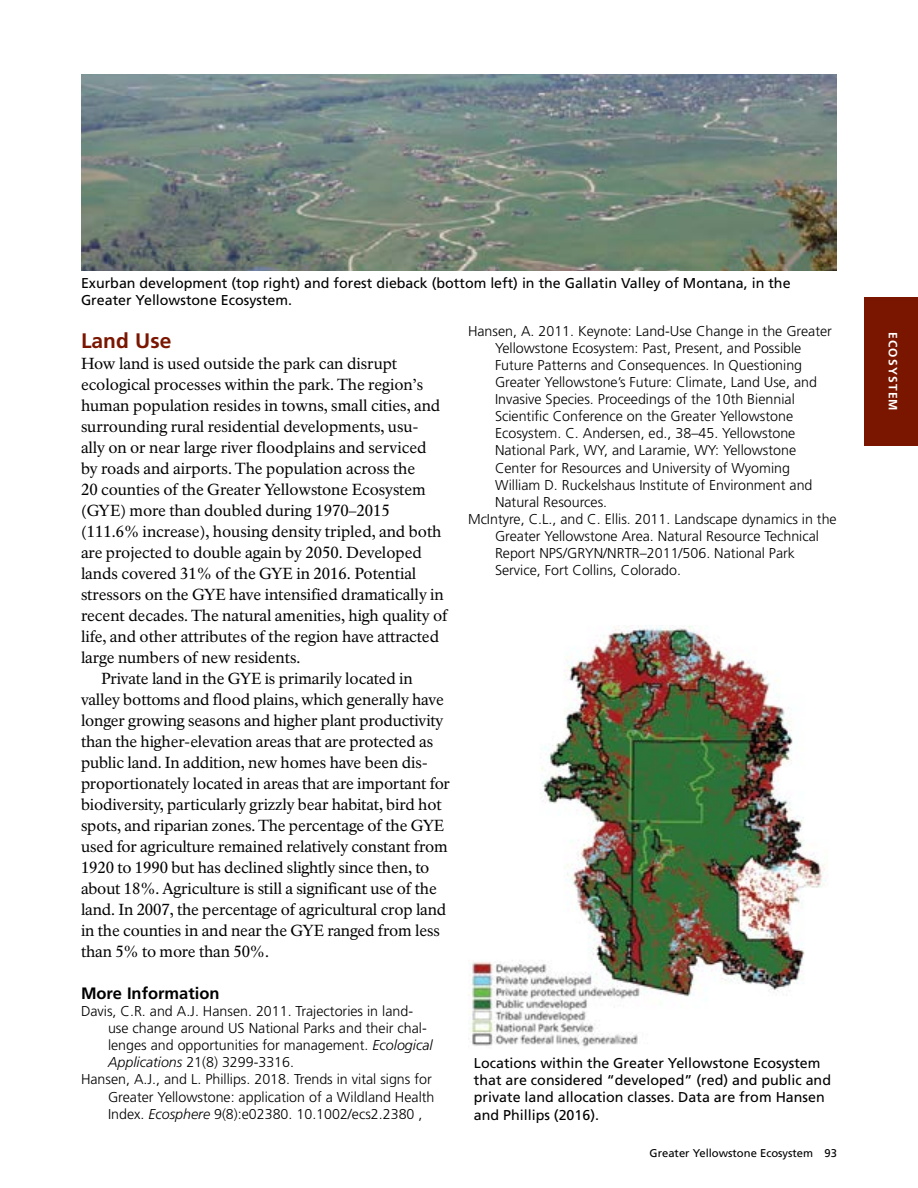
<style>
.page{position:relative;width:918px;height:1188px;background:#fff}
.page>*{position:absolute;margin:0;border:0;box-sizing:border-box;transform-origin:0 0}
.Heading_2__Ch_3{font:700 21px "Frutiger LT Std";color:#7a1600}
.Heading_3{font:700 16.5px "Frutiger LT Std";color:#000}
.Body_Text__first_par{font:15.75px/21px "NPS Rawlinson OT";color:#000}
.Body_Text__following{font:15.75px/21px "NPS Rawlinson OT";letter-spacing:-.01em;color:#000}
.References{font:300 14.25px/17.1px "Frutiger LT Std";color:#000}
.Graphic_Caption{font:14.25px/17.1px "Frutiger LT Std";color:#000}
.t1{font:700 12px "Frutiger LT Std";letter-spacing:.1em;color:#fff}
.t2{font:11.25px "Frutiger LT Std";color:#000}
.s1{font-style:italic}
</style>
<div class="page">
<div style="left:864px;top:297px;width:54px;height:149px;background:#7a1600"></div>
<img style="left:81px;top:75px;width:756px;height:195px">
<img style="left:468px;top:625px;width:358px;height:422px">
<p class="Graphic_Caption" style="left:81px;top:274px;width:711px">Exurban development (top right) and forest dieback (bottom left) in the Gallatin Valley of Montana, in the<br>Greater Yellowstone Ecosystem.</p>
<h2 class="Heading_2__Ch_3" style="left:81px;top:328px;width:92px">Land Use</h2>
<p class="Body_Text__first_par" style="left:81px;top:353px;width:368px">How land is used outside the park can disrupt ecological processes within the park. The region’s human population resides in towns, small cities, and surrounding rural residential developments, usu-<br>ally on or near large river floodplains and serviced<br>by roads and airports. The population across the<br>20 counties of the Greater Yellowstone Ecosystem (GYE) more than doubled during 1970–2015 (111.6% increase), housing density tripled, and both are projected to double again by 2050. Developed lands covered 31% of the GYE in 2016. Potential stressors on the GYE have intensified dramatically in recent decades. The natural amenities, high quality of life, and other attributes of the region have attracted large numbers of new residents.</p>
<p class="Body_Text__following" style="left:81px;top:668px;width:370px;text-indent:20px">Private land in the GYE is primarily located in valley bottoms and flood plains, which generally have longer growing seasons and higher plant productivity than the higher-elevation areas that are protected as public land. In addition, new homes have been dis&shy;proportionately located in areas that are important for biodiversity, particularly grizzly bear habitat, bird hot spots, and riparian zones. The percentage of the GYE used for agriculture remained relatively constant from 1920 to 1990 but has declined slightly since then, to about 18%. Agriculture is still a significant use of the land. In 2007, the percentage of agricultural crop land in the counties in and near the GYE ranged from less than 5% to more than 50%.</p>
<h3 class="Heading_3" style="left:81px;top:984px;width:140px">More Information</h3>
<p class="References" style="left:108px;top:1003px;width:326px;text-indent:-27px">Davis, C.R. and A.J. Hansen. 2011. Trajectories in land&shy;use change around US National Parks and their chal&shy;lenges and opportunities for management. <span class="s1">Ecological Applications</span> 21(8) 3299-3316.</p>
<p class="References" style="left:108px;top:1071px;width:328px;text-indent:-27px">Hansen, A.J., and L. Phillips. 2018. Trends in vital signs for<br>Greater Yellowstone: application of a Wildland Health<br>Index. <span class="s1">Ecosphere</span> 9(8):e02380. 10.1002/ecs2.2380 ,</p>
<p class="References" style="left:495px;top:323px;width:339px;text-indent:-27px">Hansen, A. 2011. Keynote: Land-Use Change in the Greater Yellowstone Ecosystem: Past, Present, and Possible Future Patterns and Consequences. In Questioning Greater Yellowstone’s Future: Climate, Land Use, and Invasive Species. Proceedings of the 10th Biennial Scientific Conference on the Greater Yellowstone Ecosystem. C. Andersen, ed., 38–45. Yellowstone National Park, WY, and Laramie, WY: Yellowstone Center for Resources and University of Wyoming William D. Ruckelshaus Institute of Environment and Natural Resources.</p>
<p class="References" style="left:495px;top:511px;width:343px;text-indent:-27px">McIntyre, C.L., and C. Ellis. 2011. Landscape dynamics in the Greater Yellowstone Area. Natural Resource Technical Report NPS/GRYN/NRTR–2011/506. National Park Service, Fort Collins, Colorado.</p>
<p class="Graphic_Caption" style="left:474px;top:1055px;width:359px">Locations within the Greater Yellowstone Ecosystem that are considered “developed” (red) and public and private land allocation classes. Data are from Hansen and Phillips (2016).</p>
<p class="t2" style="left:650px;top:1147px;width:189px">Greater Yellowstone Ecosystem 93</p>
<p class="t1" style="left:900px;top:332px;width:80px;rotate:90deg">ECOSYSTEM</p>
</div>
